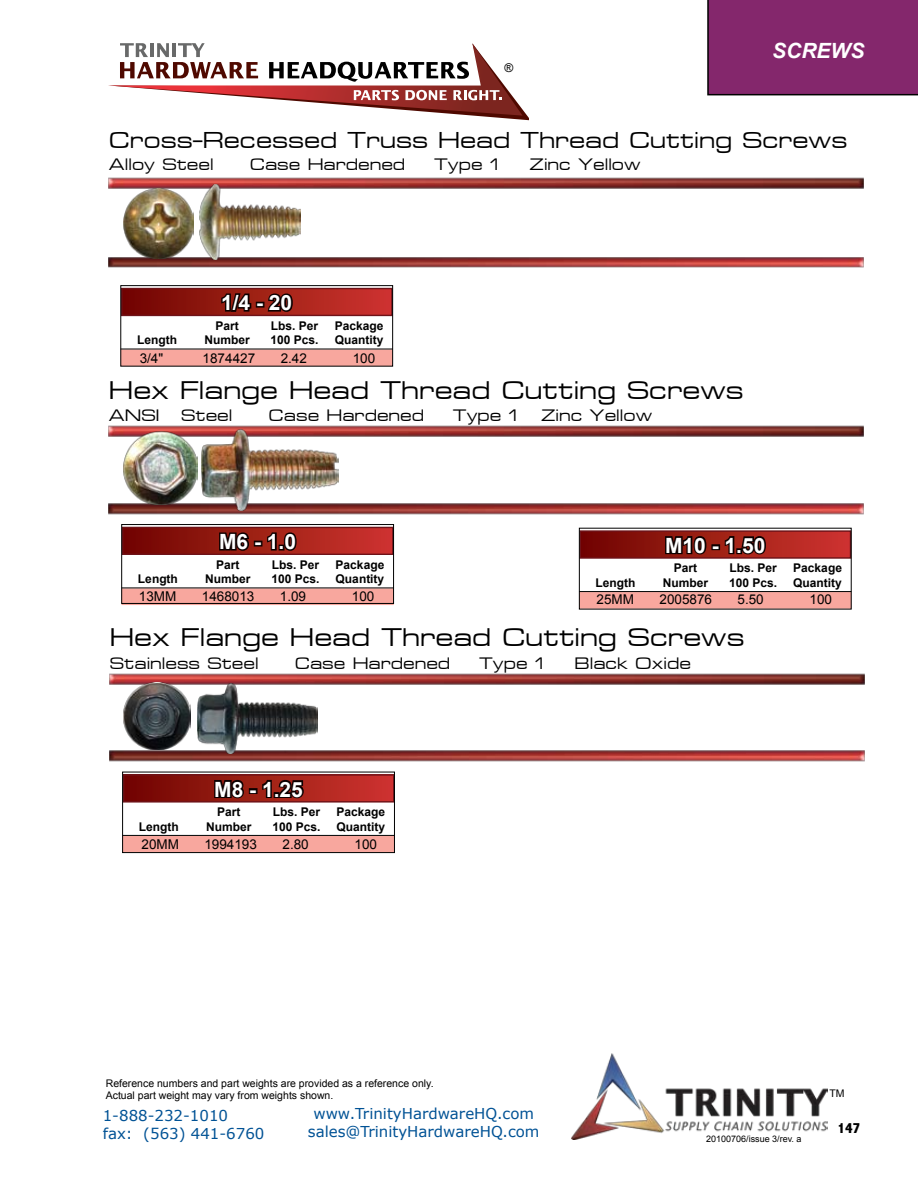
<style>
.page{position:relative;width:918px;height:1188px;background:#fff}
.page>*{position:absolute;margin:0;border:0;box-sizing:border-box;transform-origin:0 0}
.t1{font:30px "Metrostyle Extended";color:#000}
.t2{font:27px "Metrostyle Extended";color:#000}
.t3{font:700 21px "Arial";color:#fff}
.t4{font:italic 700 21px "Arial";color:#fff}
.t5{font:19.5px "Metrostyle Extended";color:#000}
.t6{font:15px/18px "Verdana";color:#005295}
.t7{font:800 condensed 15px "Abadi";color:#000}
.t8{font:13.5px "Arial";color:#000}
.t9{font:700 12px "Arial";color:#000}
.t10{font:12px "Arial";color:#000}
.t11{font:10.5px/12.6px "Arial";color:#000}
.t12{font:9px "Arial";color:#000}
</style>
<div class="page">
<svg style="left:108px;top:43px;width:421px;height:77px"></svg>
<div style="left:707px;top:0;width:211px;height:95px;background:#84276c"></div>
<img style="left:108px;top:257px;width:756px;height:11px">
<img style="left:108px;top:178px;width:756px;height:11px">
<div style="left:121px;top:350px;width:272px;height:16px;background:#f8a79e"></div>
<hr style="left:121px;top:349px;width:272px;height:1px;background:#000">
<svg style="left:123px;top:290px;width:268px;height:24px;background:#9e1d17"></svg>
<div style="left:121px;top:288px;width:272px;height:28px;border:1px solid #6e1319"></div>
<svg style="left:220px;top:290px;width:33px;height:24px"></svg>
<div style="left:256px;top:302px;width:8px;height:6px;border:3px solid #0d0000"></div>
<svg style="left:266px;top:291px;width:29px;height:23px"></svg>
<img style="left:109px;top:750px;width:756px;height:12px">
<img style="left:109px;top:673px;width:756px;height:12px">
<div style="left:122px;top:836px;width:273px;height:17px;background:#f8a79e"></div>
<hr style="left:122px;top:835px;width:273px;height:1px;background:#000">
<svg style="left:125px;top:776px;width:267px;height:24px;background:#9e1d17"></svg>
<div style="left:123px;top:774px;width:271px;height:28px;border:1px solid #6e1319"></div>
<svg style="left:213px;top:760px;width:33px;height:43px"></svg>
<div style="left:249px;top:788px;width:9px;height:6px;border:3px solid #0d0000"></div>
<svg style="left:261px;top:778px;width:45px;height:22px"></svg>
<img style="left:108px;top:503px;width:756px;height:12px">
<img style="left:108px;top:425px;width:756px;height:12px">
<div style="left:121px;top:588px;width:273px;height:17px;background:#f8a79e"></div>
<hr style="left:121px;top:588px;width:273px;height:1px;background:#000">
<svg style="left:124px;top:529px;width:267px;height:24px;background:#9e1d17"></svg>
<div style="left:122px;top:527px;width:271px;height:28px;border:1px solid #6e1319"></div>
<svg style="left:218px;top:513px;width:33px;height:42px"></svg>
<div style="left:254px;top:541px;width:8px;height:6px;border:3px solid #0d0000"></div>
<svg style="left:266px;top:530px;width:33px;height:23px"></svg>
<div style="left:579px;top:592px;width:272px;height:17px;background:#f8a79e;border:2px solid #f8a79e"></div>
<hr style="left:579px;top:591px;width:272px;height:1px;background:#000">
<svg style="left:582px;top:532px;width:267px;height:25px;background:#9e1c17"></svg>
<div style="left:580px;top:530px;width:271px;height:29px;border:1px solid #6e1319"></div>
<svg style="left:664px;top:527px;width:45px;height:32px"></svg>
<div style="left:711px;top:544px;width:9px;height:6px;border:3px solid #0d0000"></div>
<svg style="left:723px;top:534px;width:45px;height:23px"></svg>
<img style="left:123px;top:431px;width:74px;height:74px">
<img style="left:202px;top:430px;width:137px;height:81px">
<img style="left:123px;top:188px;width:70px;height:70px">
<img style="left:199px;top:185px;width:101px;height:75px">
<img style="left:197px;top:683px;width:121px;height:70px">
<img style="left:123px;top:682px;width:67px;height:67px">
<div style="left:121px;top:285px;width:272px;height:81px;border:1px solid #000"></div>
<div style="left:121px;top:524px;width:273px;height:80px;border:1px solid #000"></div>
<div style="left:122px;top:772px;width:273px;height:81px;border:1px solid #000"></div>
<img style="left:572px;top:1054px;width:255px;height:85px">
<p class="t10" style="left:504px;top:59px;width:10px">®</p>
<h3 class="t4" style="left:772px;top:37px;width:94px">SCREWS</h3>
<h2 class="t2" style="left:109px;top:125px;width:740px">Cross-Recessed Truss Head Thread Cutting Screws</h2>
<h3 class="t5" style="left:109px;top:154px;width:106px">Alloy Steel</h3>
<h3 class="t5" style="left:250px;top:154px;width:157px">Case Hardened</h3>
<h3 class="t5" style="left:434px;top:154px;width:68px">Type 1</h3>
<h3 class="t5" style="left:530px;top:154px;width:113px">Zinc Yellow</h3>
<h3 class="t3" style="left:221px;top:289px;width:73px">1/4 - 20</h3>
<p class="t9" style="left:215px;top:318px;width:25px">Part</p>
<p class="t9" style="left:271px;top:318px;width:49px">Lbs. Per</p>
<p class="t9" style="left:335px;top:318px;width:50px">Package</p>
<p class="t9" style="left:137px;top:332px;width:41px">Length</p>
<p class="t9" style="left:204px;top:332px;width:47px">Number</p>
<p class="t9" style="left:271px;top:332px;width:50px">100 Pcs.</p>
<p class="t9" style="left:335px;top:332px;width:50px">Quantity</p>
<p class="t8" style="left:140px;top:349px;width:25px">3/4"</p>
<p class="t8" style="left:203px;top:349px;width:54px">1874427</p>
<p class="t8" style="left:281px;top:349px;width:28px">2.42</p>
<p class="t8" style="left:353px;top:349px;width:24px">100</p>
<h1 class="t1" style="left:109px;top:374px;width:636px">Hex Flange Head Thread Cutting Screws</h1>
<h3 class="t5" style="left:109px;top:405px;width:125px">ANSI Steel</h3>
<h3 class="t5" style="left:269px;top:405px;width:157px">Case Hardened</h3>
<h3 class="t5" style="left:453px;top:405px;width:201px">Type 1 Zinc Yellow</h3>
<h3 class="t3" style="left:219px;top:528px;width:79px">M6 - 1.0</h3>
<h3 class="t3" style="left:665px;top:531px;width:102px">M10 - 1.50</h3>
<p class="t9" style="left:216px;top:557px;width:25px">Part</p>
<p class="t9" style="left:272px;top:557px;width:49px">Lbs. Per</p>
<p class="t9" style="left:336px;top:557px;width:50px">Package</p>
<p class="t9" style="left:138px;top:571px;width:41px">Length</p>
<p class="t9" style="left:205px;top:571px;width:47px">Number</p>
<p class="t9" style="left:271px;top:571px;width:50px">100 Pcs.</p>
<p class="t9" style="left:336px;top:571px;width:50px">Quantity</p>
<p class="t8" style="left:139px;top:587px;width:39px">13MM</p>
<p class="t8" style="left:202px;top:587px;width:54px">1468013</p>
<p class="t8" style="left:280px;top:587px;width:28px">1.09</p>
<p class="t8" style="left:352px;top:587px;width:24px">100</p>
<p class="t9" style="left:674px;top:560px;width:25px">Part</p>
<p class="t9" style="left:729px;top:560px;width:49px">Lbs. Per</p>
<p class="t9" style="left:793px;top:560px;width:50px">Package</p>
<p class="t9" style="left:596px;top:575px;width:41px">Length</p>
<p class="t9" style="left:663px;top:575px;width:47px">Number</p>
<p class="t9" style="left:729px;top:575px;width:50px">100 Pcs.</p>
<p class="t9" style="left:793px;top:575px;width:50px">Quantity</p>
<p class="t8" style="left:597px;top:591px;width:39px">25MM</p>
<p class="t8" style="left:660px;top:591px;width:54px">2005876</p>
<p class="t8" style="left:738px;top:591px;width:28px">5.50</p>
<p class="t8" style="left:810px;top:591px;width:24px">100</p>
<h1 class="t1" style="left:110px;top:622px;width:636px">Hex Flange Head Thread Cutting Screws</h1>
<h3 class="t5" style="left:110px;top:653px;width:150px">Stainless Steel</h3>
<h3 class="t5" style="left:295px;top:653px;width:157px">Case Hardened</h3>
<h3 class="t5" style="left:479px;top:653px;width:68px">Type 1</h3>
<h3 class="t5" style="left:575px;top:653px;width:118px">Black Oxide</h3>
<h3 class="t3" style="left:214px;top:775px;width:90px">M8 - 1.25</h3>
<p class="t9" style="left:217px;top:804px;width:25px">Part</p>
<p class="t9" style="left:273px;top:804px;width:49px">Lbs. Per</p>
<p class="t9" style="left:337px;top:804px;width:50px">Package</p>
<p class="t9" style="left:139px;top:818px;width:41px">Length</p>
<p class="t9" style="left:206px;top:818px;width:47px">Number</p>
<p class="t9" style="left:272px;top:818px;width:50px">100 Pcs.</p>
<p class="t9" style="left:337px;top:818px;width:50px">Quantity</p>
<p class="t8" style="left:142px;top:835px;width:39px">20MM</p>
<p class="t8" style="left:204px;top:835px;width:54px">1994193</p>
<p class="t8" style="left:283px;top:835px;width:28px">2.80</p>
<p class="t8" style="left:355px;top:835px;width:24px">100</p>
<p class="t11" style="left:106px;top:1077px;width:329px">Reference numbers and part weights are provided as a reference only.<br>Actual part weight may vary from weights shown.</p>
<p class="t6" style="left:103px;top:1107px;width:163px">1-888-232-1010<br>fax: (563) 441-6760</p>
<p class="t6" style="left:308px;top:1105px;width:233px;text-align:center">www.TrinityHardwareHQ.com sales@TrinityHardwareHQ.com</p>
<p class="t12" style="left:706px;top:1133px;width:97px">20100706/issue 3/rev. a</p>
<p class="t11" style="left:829px;top:1087px;width:17px">TM</p>
<p class="t7" style="left:837px;top:1120px;width:24px">147</p>
</div>
